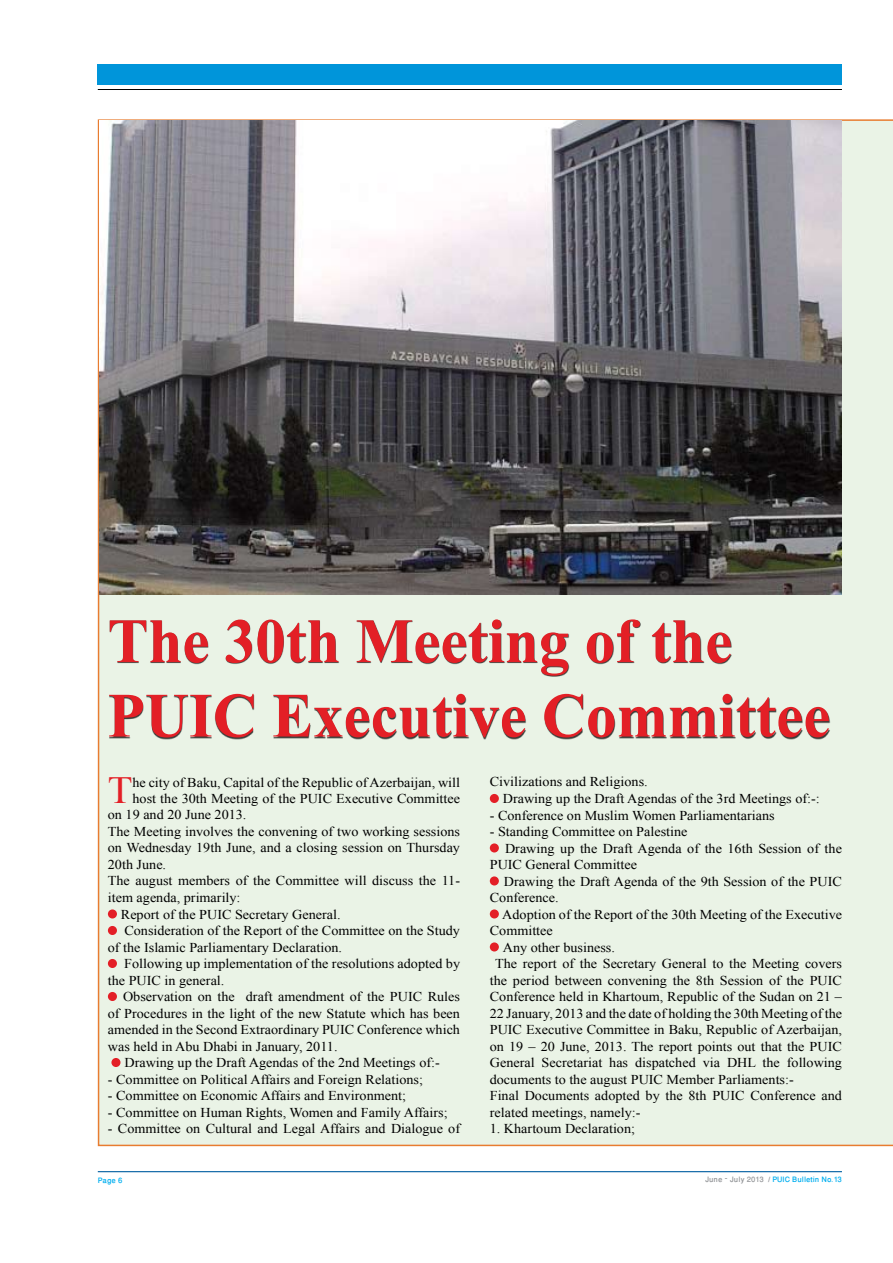
<style>
.page{position:relative;width:893px;height:1263px;background:#fff}
.page>*{position:absolute;margin:0;border:0;box-sizing:border-box;transform-origin:0 0}
.t1{font:700 63px/74.4px "Times New Roman";color:#e31f26}
.t2{font:38.4px "Times New Roman";color:#e31f26;scale:1.05 1}
.t3{font:13.5px/16.5px "Times New Roman";color:#000;scale:1.05 1}
.t4{font:500 10.5px "Win Soft Pro";color:#00aeef}
.s1{color:#939598}
</style>
<div class="page">
<hr style="left:98px;top:1171px;width:744px;height:1px;background:#005ea1">
<hr style="left:98px;top:89px;width:744px;height:1px;background:#000">
<div style="left:98px;top:64px;width:744px;height:21px;background:#0095da"></div>
<div style="left:98px;top:119px;width:795px;height:1027px;background:#eaf3e6"></div>
<div style="left:110px;top:620px;width:783px;height:161px;background:#000;opacity:.75"></div>
<div style="left:108px;top:909px;width:9px;height:9px;background:#e31f26;border-radius:50%"></div>
<div style="left:108px;top:926px;width:9px;height:9px;background:#e31f26;border-radius:50%"></div>
<div style="left:108px;top:959px;width:9px;height:9px;background:#e31f26;border-radius:50%"></div>
<div style="left:108px;top:992px;width:9px;height:9px;background:#e31f26;border-radius:50%"></div>
<div style="left:111px;top:1058px;width:9px;height:9px;background:#e31f26;border-radius:50%"></div>
<div style="left:490px;top:794px;width:9px;height:9px;background:#e31f26;border-radius:50%"></div>
<div style="left:490px;top:843px;width:9px;height:9px;background:#e31f26;border-radius:50%"></div>
<div style="left:490px;top:876px;width:9px;height:9px;background:#e31f26;border-radius:50%"></div>
<div style="left:490px;top:909px;width:9px;height:9px;background:#e31f26;border-radius:50%"></div>
<div style="left:490px;top:942px;width:9px;height:9px;background:#e31f26;border-radius:50%"></div>
<img style="left:99px;top:121px;width:743px;height:474px">
<h1 class="t1" style="left:108px;top:602px;width:724px">The 30th Meeting of the<br>PUIC Executive Committee</h1>
<h2 class="t2" style="left:108px;top:764px;width:25px">T</h2>
<p class="t3" style="left:133px;top:773px;width:313px">he city of Baku, Capital of the Republic of Azerbaijan, will</p>
<p class="t3" style="left:133px;top:790px;width:313px">host the 30th Meeting of the PUIC Executive Committee</p>
<p class="t3" style="left:108px;top:806px;width:133px">on 19 and 20 June 2013.</p>
<p class="t3" style="left:108px;top:823px;width:337px">The Meeting involves the convening of two working sessions</p>
<p class="t3" style="left:108px;top:839px;width:337px">on Wednesday 19th June, and a closing session on Thursday</p>
<p class="t3" style="left:108px;top:856px;width:57px">20th June.</p>
<p class="t3" style="left:108px;top:872px;width:337px">The august members of the Committee will discuss the 11-</p>
<p class="t3" style="left:108px;top:889px;width:128px">item agenda, primarily:</p>
<p class="t3" style="left:121px;top:905px;width:211px">Report of the PUIC Secretary General.</p>
<p class="t3" style="left:124px;top:922px;width:321px">Consideration of the Report of the Committee on the Study</p>
<p class="t3" style="left:108px;top:938px;width:225px">of the Islamic Parliamentary Declaration.</p>
<p class="t3" style="left:124px;top:955px;width:321px">Following up implementation of the resolutions adopted by</p>
<p class="t3" style="left:108px;top:971px;width:112px">the PUIC in general.</p>
<p class="t3" style="left:123px;top:988px;width:322px">Observation on the draft amendment of the PUIC Rules</p>
<p class="t3" style="left:108px;top:1004px;width:337px">of Procedures in the light of the new Statute which has been</p>
<p class="t3" style="left:108px;top:1021px;width:337px">amended in the Second Extraordinary PUIC Conference which</p>
<p class="t3" style="left:108px;top:1037px;width:220px">was held in Abu Dhabi in January, 2011.</p>
<p class="t3" style="left:124px;top:1054px;width:302px">Drawing up the Draft Agendas of the 2nd Meetings of:-</p>
<p class="t3" style="left:108px;top:1070px;width:302px">- Committee on Political Affairs and Foreign Relations;</p>
<p class="t3" style="left:108px;top:1087px;width:285px">- Committee on Economic Affairs and Environment;</p>
<p class="t3" style="left:108px;top:1103px;width:325px">- Committee on Human Rights, Women and Family Affairs;</p>
<p class="t3" style="left:108px;top:1120px;width:337px">- Committee on Cultural and Legal Affairs and Dialogue of</p>
<p class="t3" style="left:503px;top:773px;width:303px;text-indent:-13px">Civilizations and Religions.<br>Drawing up the Draft Agendas of the 3rd Meetings of:-:</p>
<p class="t3" style="left:490px;top:806px;width:273px">- Conference on Muslim Women Parliamentarians</p>
<p class="t3" style="left:490px;top:823px;width:190px">- Standing Committee on Palestine</p>
<p class="t3" style="left:505px;top:839px;width:322px">Drawing up the Draft Agenda of the 16th Session of the</p>
<p class="t3" style="left:490px;top:856px;width:142px">PUIC General Committee</p>
<p class="t3" style="left:504px;top:872px;width:323px">Drawing the Draft Agenda of the 9th Session of the PUIC</p>
<p class="t3" style="left:490px;top:889px;width:67px">Conference.</p>
<p class="t3" style="left:502px;top:905px;width:325px">Adoption of the Report of the 30th Meeting of the Executive</p>
<p class="t3" style="left:490px;top:922px;width:62px">Committee</p>
<p class="t3" style="left:503px;top:938px;width:108px">Any other business.</p>
<p class="t3" style="left:495px;top:955px;width:332px">The report of the Secretary General to the Meeting covers</p>
<p class="t3" style="left:490px;top:971px;width:337px">the period between convening the 8th Session of the PUIC</p>
<p class="t3" style="left:490px;top:988px;width:337px">Conference held in Khartoum, Republic of the Sudan on 21 –</p>
<p class="t3" style="left:490px;top:1004px;width:337px">22 January, 2013 and the date of holding the 30th Meeting of the</p>
<p class="t3" style="left:490px;top:1021px;width:337px">PUIC Executive Committee in Baku, Republic of Azerbaijan,</p>
<p class="t3" style="left:490px;top:1037px;width:337px">on 19 – 20 June, 2013. The report points out that the PUIC</p>
<p class="t3" style="left:490px;top:1054px;width:337px">General Secretariat has dispatched via DHL the following</p>
<p class="t3" style="left:490px;top:1070px;width:291px">documents to the august PUIC Member Parliaments:-</p>
<p class="t3" style="left:490px;top:1087px;width:337px">Final Documents adopted by the 8th PUIC Conference and</p>
<p class="t3" style="left:490px;top:1103px;width:145px">related meetings, namely:-</p>
<p class="t3" style="left:490px;top:1120px;width:140px">1. Khartoum Declaration;</p>
<p class="t4" style="left:98px;top:1172px;width:26px">Page 6</p>
<p class="t4" style="left:705px;top:1172px;width:138px"><span class="s1">June – July 2013 /</span> PUIC Bulletin No.13</p>
</div>
